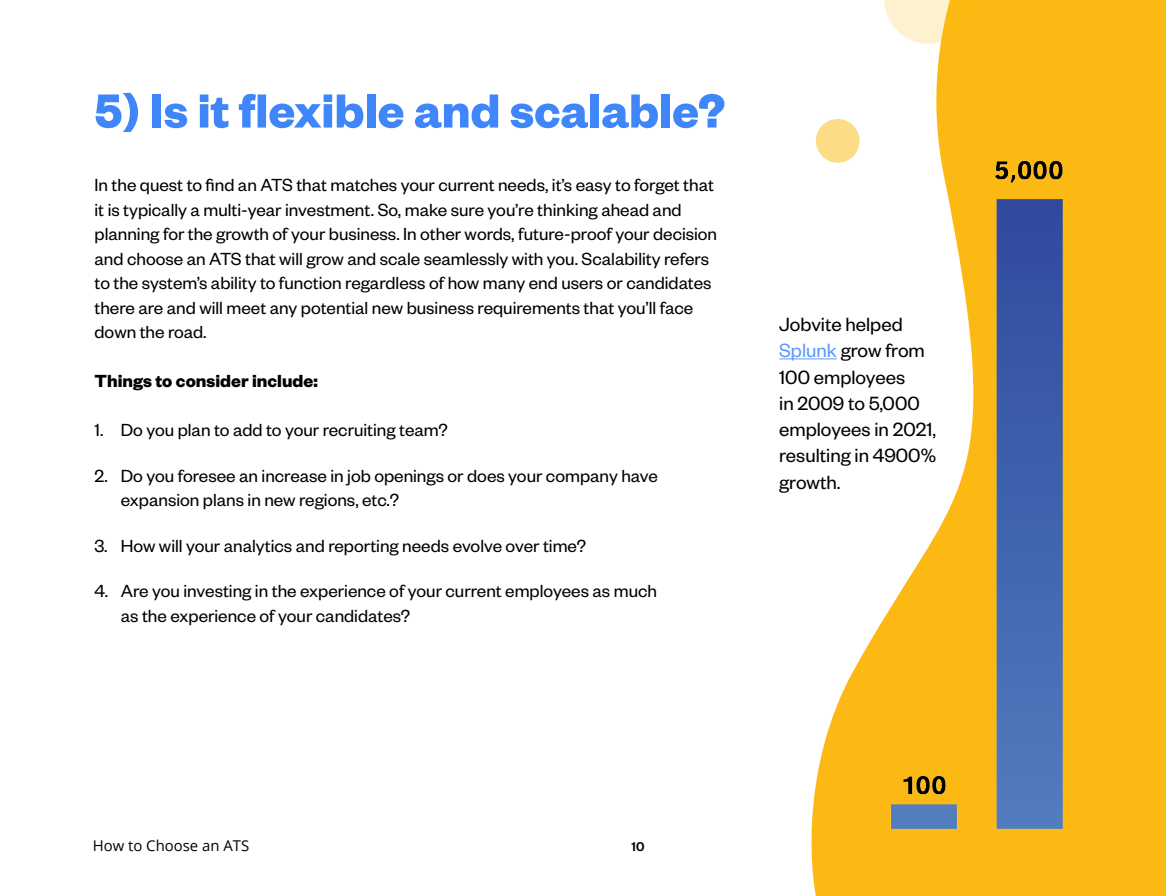
<style>
.page{position:relative;width:1166px;height:896px;background:#fff}
.page>*{position:absolute;margin:0;border:0;box-sizing:border-box;transform-origin:0 0}
.t1{font:700 52.5px "Founders Grotesk";color:#3e86fa}
.t2{font:21px/26.2px "Founders Grotesk";color:#000}
.t3{font:19.25px/24.5px "Founders Grotesk";color:#000}
.t4{font:700 19.25px "Founders Grotesk";color:#000}
.t5{font:14.88px "Open Sans";color:#000}
.t6{font:500 14px "Founders Grotesk";color:#000}
.s1{color:#5c99fa}
</style>
<div class="page">
<svg style="left:796px;top:0;width:370px;height:896px;fill:#fdb913"></svg>
<svg style="left:884px;top:0;width:89px;height:44px;background:#fde099"></svg>
<div style="left:816px;top:119px;width:43px;height:44px;background:#fddc88;border-radius:50%"></div>
<img style="left:884px;top:199px;width:178px;height:630px">
<hr style="left:779px;top:358px;width:58px;height:1px;background:#5c99fa">
<img style="left:994px;top:138px;width:75px;height:47px">
<img style="left:877px;top:763px;width:75px;height:38px">
<h1 class="t1" style="left:94px;top:77px;width:632px">5) Is it flexible and scalable?</h1>
<p class="t3" style="left:94px;top:172px;width:624px">In the quest to find an ATS that matches your current needs, it’s easy to forget that it is typically a multi-year investment. So, make sure you’re thinking ahead and planning for the growth of your business. In other words, future-proof your decision and choose an ATS that will grow and scale seamlessly with you. Scalability refers to the system’s ability to function regardless of how many end users or candidates there are and will meet any potential new business requirements that you’ll face down the road.</p>
<p class="t4" style="left:94px;top:369px;width:225px">Things to consider include:</p>
<p class="t3" style="left:94px;top:417px;width:355px">1. Do you plan to add to your recruiting team?</p>
<p class="t3" style="left:121px;top:462px;width:538px;text-indent:-26px">2. Do you foresee an increase in job openings or does your company have expansion plans in new regions, etc.?</p>
<p class="t3" style="left:94px;top:532px;width:493px">3. How will your analytics and reporting needs evolve over time?</p>
<p class="t3" style="left:121px;top:578px;width:538px;text-indent:-26px">4. Are you investing in the experience of your current employees as much as the experience of your candidates?</p>
<p class="t2" style="left:779px;top:310px;width:158px">Jobvite helped<br><span class="s1">Splunk</span> grow from<br>100 employees<br>in 2009 to 5,000 employees in 2021, resulting in 4900% growth.</p>
<p class="t5" style="left:93px;top:836px;width:158px">How to Choose an ATS</p>
<p class="t6" style="left:631px;top:837px;width:14px">10</p>
</div>
